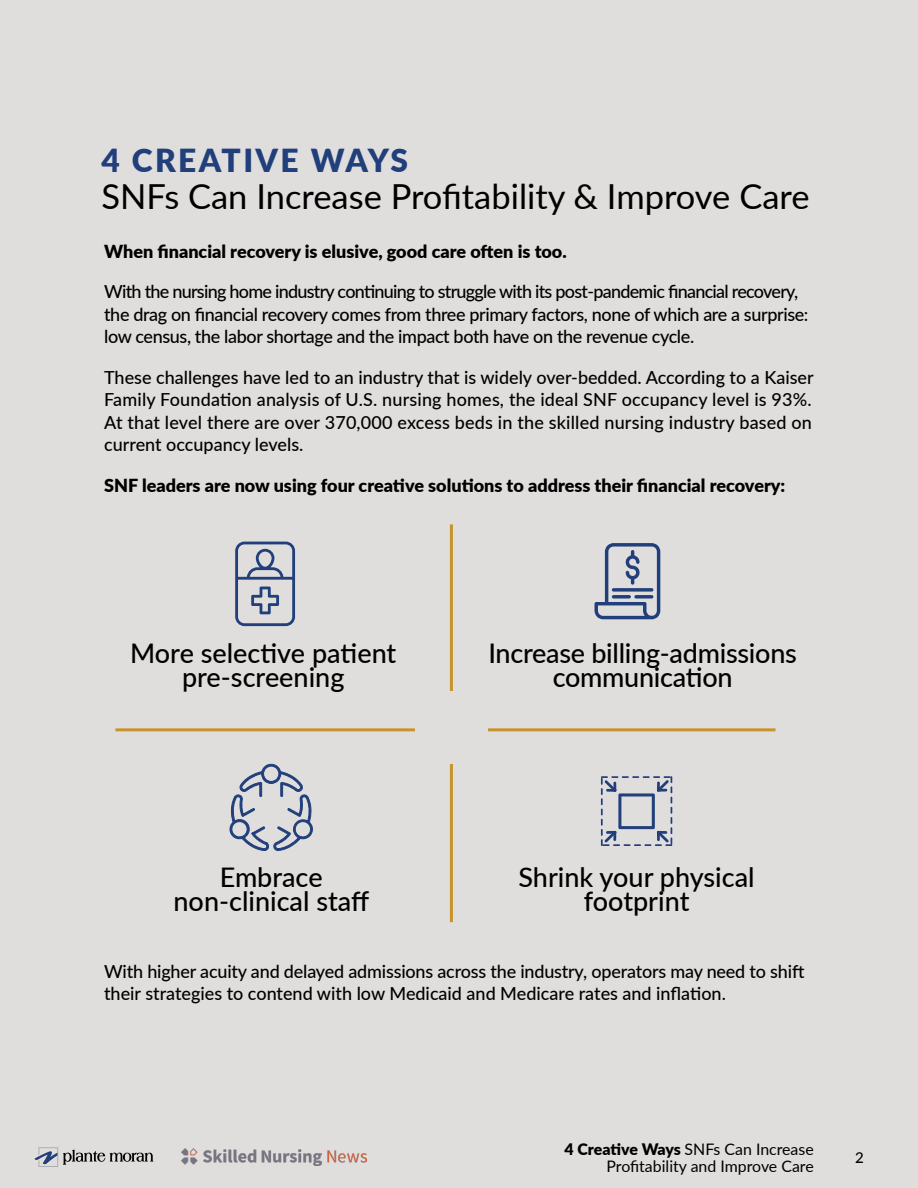
<style>
.page{position:relative;width:918px;height:1188px;background:#e0dedd}
.page>*{position:absolute;margin:0;border:0;box-sizing:border-box;transform-origin:0 0}
.t1{font:34.5px "Lato";color:#000}
.t2{font:900 31.8px "Lato";letter-spacing:.075em;color:#213f7b}
.Body{font:500 27px/24px "Lato";letter-spacing:-.005em;color:#000;text-align:center}
.Body-2{font:500 18px/22.5px "Lato";letter-spacing:-.02em;color:#000}
.Body-3{font:900 18px "Lato";color:#000}
.Body-4{font:15.9px/17.2px "Lato";color:#000;text-align:right}
.t3{font:500 15px "Lato";color:#000}
.s1{font-weight:900}
</style>
<div class="page">
<svg style="left:235px;top:542px;width:60px;height:84px"></svg>
<svg style="left:595px;top:543px;width:65px;height:76px"></svg>
<svg style="left:612px;top:588px;width:41px;height:4px"></svg>
<svg style="left:634px;top:595px;width:19px;height:4px"></svg>
<svg style="left:612px;top:595px;width:19px;height:4px"></svg>
<svg style="left:601px;top:776px;width:71px;height:70px"></svg>
<svg style="left:229px;top:763px;width:84px;height:88px"></svg>
<hr style="left:450px;top:524px;width:3px;height:398px;background:#c7932c">
<hr style="left:115px;top:728px;width:661px;height:3px;background:#c7932c">
<div style="left:415px;top:691px;width:73px;height:73px;background:#e0dedd"></div>
<svg style="left:35px;top:1147px;width:118px;height:20px"></svg>
<img style="left:182px;top:1148px;width:184px;height:18px">
<p class="t2" style="left:101px;top:136px;width:308px">4 CREATIVE WAYS</p>
<p class="t1" style="left:101px;top:172px;width:710px">SNFs Can Increase Profitability &amp; Improve Care</p>
<p class="Body-3" style="left:104px;top:238px;width:464px">When financial recovery is elusive, good care often is too.</p>
<p class="Body-2" style="left:104px;top:280px;width:706px">With the nursing home industry continuing to struggle with its post-pandemic financial recovery, the drag on financial recovery comes from three primary factors, none of which are a surprise: low census, the labor shortage and the impact both have on the revenue cycle.</p>
<p class="Body-2" style="left:104px;top:365px;width:711px;text-align:justify">These challenges have led to an industry that is widely over-bedded. According to a Kaiser Family Foundation analysis of U.S. nursing homes, the ideal SNF occupancy level is 93%.<br>At that level there are over 370,000 excess beds in the skilled nursing industry based on current occupancy levels.</p>
<p class="Body-3" style="left:104px;top:472px;width:683px">SNF leaders are now using four creative solutions to address their financial recovery:</p>
<p class="Body" style="left:130px;top:640px;width:268px">More selective patient pre-screening</p>
<p class="Body" style="left:488px;top:640px;width:310px">Increase billing-admissions communication</p>
<p class="Body" style="left:174px;top:864px;width:197px">Embrace non-clinical staff</p>
<p class="Body" style="left:519px;top:864px;width:238px">Shrink your physical footprint</p>
<p class="Body-2" style="left:104px;top:959px;width:702px">With higher acuity and delayed admissions across the industry, operators may need to shift their strategies to contend with low Medicaid and Medicare rates and inflation.</p>
<p class="Body-4" style="left:565px;top:1139px;width:251px"><span class="s1">4 Creative Ways</span> SNFs Can Increase<br>Profitability and Improve Care</p>
<p class="t3" style="left:855px;top:1147px;width:10px">2</p>
</div>
